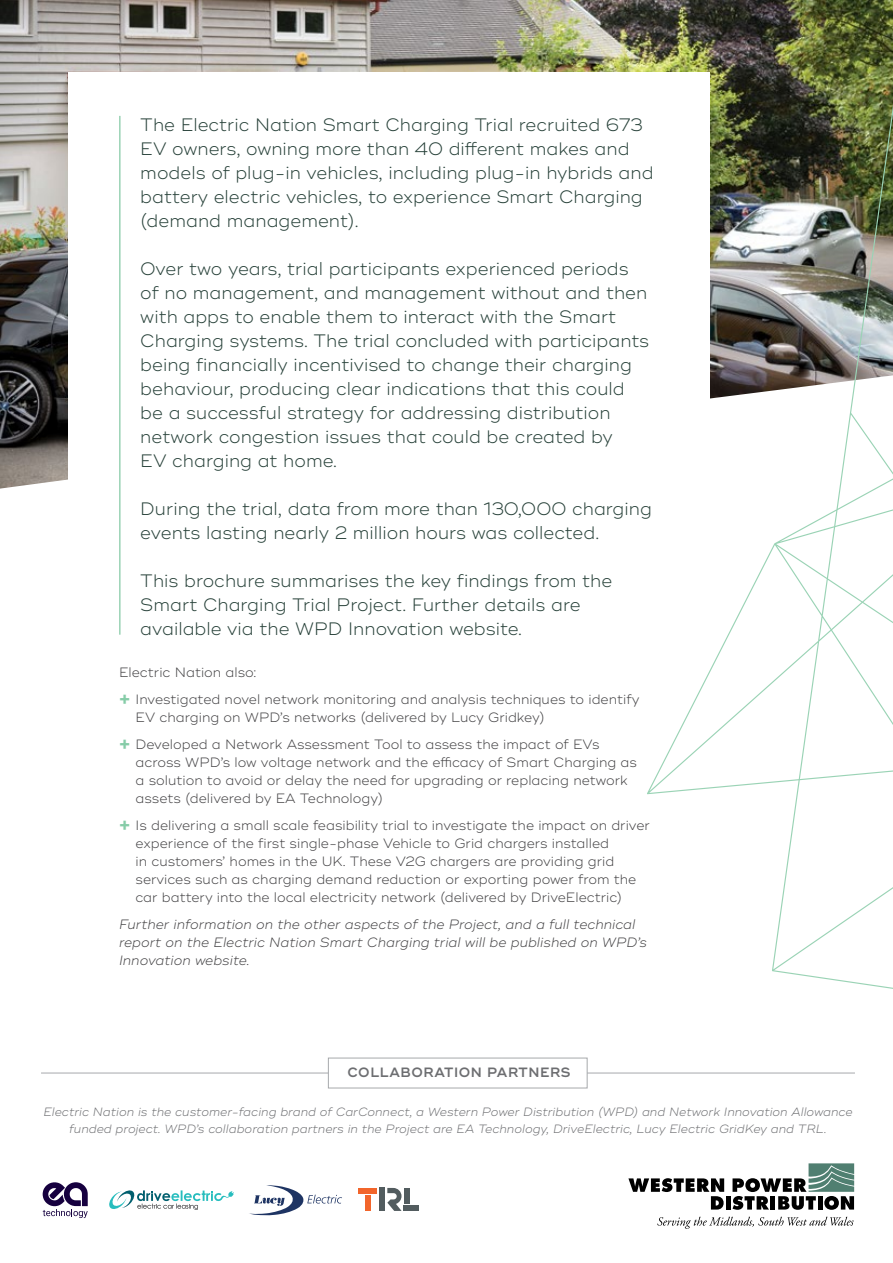
<style>
.page{position:relative;width:893px;height:1263px;background:#fff}
.page>*{position:absolute;margin:0;border:0;box-sizing:border-box;transform-origin:0 0}
.t1{font:300 18px/24px "Ridley Grotesk";color:#274139}
.t2{font:300 13.5px/18px "Ridley Grotesk";color:#414042}
.t3{font:italic 300 13.5px/18px "Ridley Grotesk";color:#414042}
.t4{font:600 13.5px "Ridley Grotesk";letter-spacing:.04em;color:#6d6e71}
.t5{font:italic 300 12px/16.5px "Ridley Grotesk";color:#6d6e71;text-align:center}
.s1{font-weight:700;font-size:16.5px;color:#86cca8}
</style>
<div class="page">
<svg style="left:109px;top:1190px;width:125px;height:20px"></svg>
<svg style="left:249px;top:1185px;width:93px;height:30px"></svg>
<div style="left:358px;top:1188px;width:19px;height:5px;background:#f2652b"></div>
<div style="left:365px;top:1196px;width:5px;height:15px;background:#f2652b"></div>
<div style="left:404px;top:1206px;width:15px;height:5px;background:#525c5f"></div>
<div style="left:404px;top:1188px;width:5px;height:15px;background:#525c5f"></div>
<div style="left:380px;top:1188px;width:5px;height:23px;background:#525c5f"></div>
<svg style="left:387px;top:1188px;width:15px;height:23px"></svg>
<svg style="left:628px;top:1178px;width:96px;height:31px"></svg>
<div style="left:726px;top:1196px;width:5px;height:13px;background:#000"></div>
<svg style="left:657px;top:1217px;width:197px;height:12px"></svg>
<svg style="left:732px;top:1163px;width:122px;height:47px"></svg>
<svg style="left:43px;top:1182px;width:45px;height:36px"></svg>
<img style="left:0;top:0;width:893px;height:489px">
<div style="left:68px;top:72px;width:641px;height:453px;background:#fff"></div>
<hr style="left:41px;top:1073px;width:814px;height:1px;background:#a7a9ac">
<div style="left:328px;top:1058px;width:259px;height:30px;background:#fff;border:1px solid #a7a9ac"></div>
<hr style="left:119px;top:116px;width:2px;height:519px;background:#9ad3b5">
<img style="left:647px;top:37px;width:246px;height:952px">
<p class="t1" style="left:140px;top:113px;width:515px">The Electric Nation Smart Charging Trial recruited 673<br>EV owners, owning more than 40 different makes and models of plug-in vehicles, including plug-in hybrids and battery electric vehicles, to experience Smart Charging (demand management).</p>
<p class="t1" style="left:140px;top:257px;width:510px">Over two years, trial participants experienced periods of no management, and management without and then with apps to enable them to interact with the Smart Charging systems. The trial concluded with participants being financially incentivised to change their charging behaviour, producing clear indications that this could be a successful strategy for addressing distribution network congestion issues that could be created by<br>EV charging at home.</p>
<p class="t1" style="left:140px;top:497px;width:513px">During the trial, data from more than 130,000 charging events lasting nearly 2 million hours was collected.</p>
<p class="t1" style="left:140px;top:569px;width:473px">This brochure summarises the key findings from the<br>Smart Charging Trial Project. Further details are available via the WPD Innovation website.</p>
<p class="t2" style="left:119px;top:659px;width:522px;line-height:27px">Electric Nation also:<br><span class="s1">+</span> Investigated novel network monitoring and analysis techniques to identify</p>
<p class="t2" style="left:119px;top:704px;width:482px;line-height:27px;text-indent:16px">EV charging on WPD’s networks (delivered by Lucy Gridkey)<br><span class="s1">+</span> Developed a Network Assessment Tool to assess the impact of EVs</p>
<p class="t2" style="left:136px;top:753px;width:503px">across WPD’s low voltage network and the efficacy of Smart Charging as a solution to avoid or delay the need for upgrading or replacing network assets (delivered by EA Technology)</p>
<p class="t2" style="left:136px;top:816px;width:516px;text-indent:-16px"><span class="s1">+</span> Is delivering a small scale feasibility trial to investigate the impact on driver experience of the first single-phase Vehicle to Grid chargers installed<br>in customers’ homes in the UK. These V2G chargers are providing grid services such as charging demand reduction or exporting power from the car battery into the local electricity network (delivered by DriveElectric)</p>
<p class="t3" style="left:119px;top:915px;width:529px">Further information on the other aspects of the Project, and a full technical report on the Electric Nation Smart Charging trial will be published on WPD’s<br>Innovation website.</p>
<p class="t4" style="left:347px;top:1065px;width:225px">COLLABORATION PARTNERS</p>
<p class="t5" style="left:43px;top:1104px;width:811px">Electric Nation is the customer-facing brand of CarConnect, a Western Power Distribution (WPD) and Network Innovation Allowance funded project. WPD’s collaboration partners in the Project are EA Technology, DriveElectric, Lucy Electric GridKey and TRL.</p>
</div>
